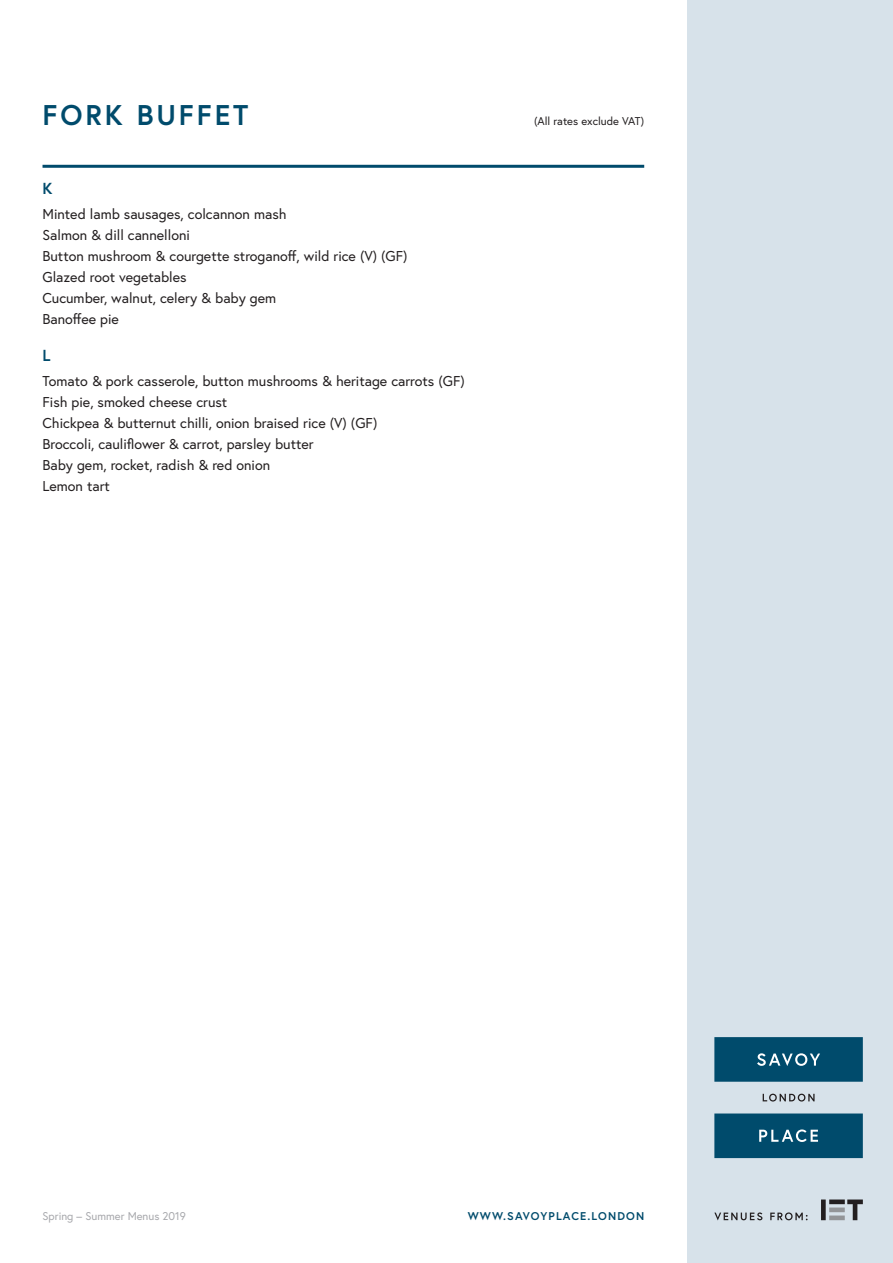
<style>
.page{position:relative;width:893px;height:1263px;background:#fff}
.page>*{position:absolute;margin:0;border:0;box-sizing:border-box;transform-origin:0 0}
.t1{font:700 28.5px "Europa";letter-spacing:.1em;color:#004b6c}
.t2{font:700 15.9px "Europa";color:#004b6c}
.t3{font:14.25px "Europa";color:#231f20}
.t4{font:11.25px "Europa";color:#a8a9ad}
.t5{font:700 11.25px "Europa";letter-spacing:.1em;color:#004b6c}
.t6{font:11.25px "Europa";color:#231f20}
</style>
<div class="page">
<div style="left:687px;top:0;width:206px;height:1263px;background:#d7e2ea"></div>
<svg style="left:821px;top:1199px;width:42px;height:21px"></svg>
<svg style="left:714px;top:1212px;width:48px;height:8px"></svg>
<svg style="left:770px;top:1212px;width:38px;height:8px"></svg>
<svg style="left:714px;top:1037px;width:149px;height:121px"></svg>
<hr style="left:43px;top:165px;width:601px;height:3px;background:#004b6c">
<p class="t1" style="left:43px;top:95px;width:207px">FORK BUFFET</p>
<p class="t6" style="left:534px;top:114px;width:112px">(All rates exclude VAT)</p>
<p class="t2" style="left:43px;top:178px;width:12px">K</p>
<p class="t3" style="left:43px;top:205px;width:246px">Minted lamb sausages, colcannon mash</p>
<p class="t3" style="left:43px;top:226px;width:149px">Salmon &amp; dill cannelloni</p>
<p class="t3" style="left:43px;top:247px;width:367px">Button mushroom &amp; courgette stroganoff, wild rice (V) (GF)</p>
<p class="t3" style="left:43px;top:268px;width:146px">Glazed root vegetables</p>
<p class="t3" style="left:43px;top:289px;width:235px">Cucumber, walnut, celery &amp; baby gem</p>
<p class="t3" style="left:43px;top:310px;width:78px">Banoffee pie</p>
<p class="t2" style="left:43px;top:344px;width:9px">L</p>
<p class="t3" style="left:43px;top:372px;width:424px">Tomato &amp; pork casserole, button mushrooms &amp; heritage carrots (GF)</p>
<p class="t3" style="left:43px;top:393px;width:186px">Fish pie, smoked cheese crust</p>
<p class="t3" style="left:43px;top:414px;width:336px">Chickpea &amp; butternut chilli, onion braised rice (V) (GF)</p>
<p class="t3" style="left:43px;top:435px;width:273px">Broccoli, cauliflower &amp; carrot, parsley butter</p>
<p class="t3" style="left:43px;top:456px;width:229px">Baby gem, rocket, radish &amp; red onion</p>
<p class="t3" style="left:43px;top:477px;width:69px">Lemon tart</p>
<p class="t4" style="left:43px;top:1209px;width:145px">Spring – Summer Menus 2019</p>
<p class="t5" style="left:468px;top:1209px;width:178px">WWW.SAVOYPLACE.LONDON</p>
</div>
